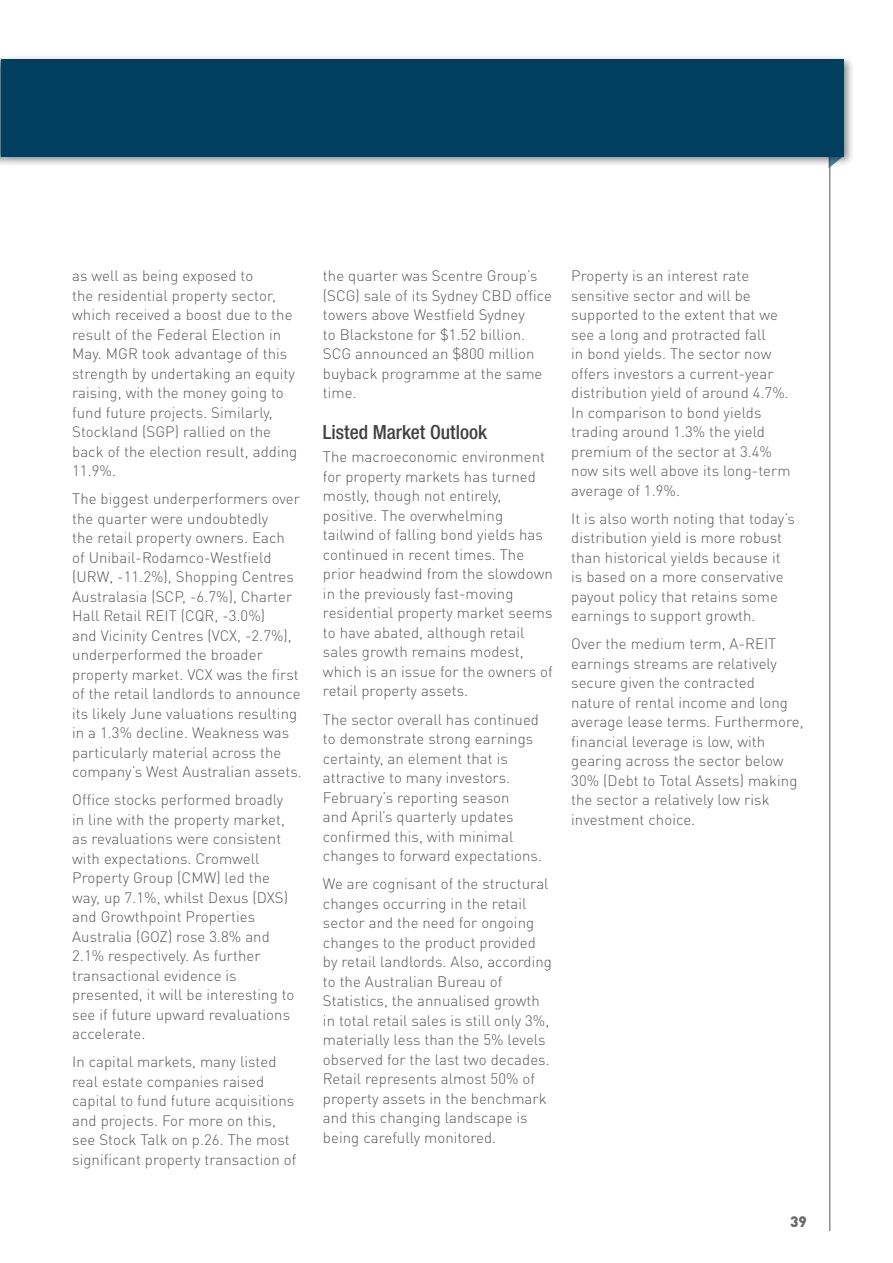
<style>
.page{position:relative;width:893px;height:1263px;background:#fff}
.page>*{position:absolute;margin:0;border:0;box-sizing:border-box;transform-origin:0 0}
.Heading__3_New_Style{font:500 condensed 19.5px "Helvetica Neue LT Std";color:#414042}
.t1{font:300 15px/19.5px "DINOT";letter-spacing:.005em;color:#58595b}
.t2{font:900 15px "DIN";color:#696a6d}
</style>
<div class="page">
<hr style="left:829px;top:64px;width:1px;height:1167px;background:#58595b">
<div style="left:0;top:54px;width:855px;height:113px;background:#000;opacity:.5"></div>
<div style="left:1px;top:59px;width:842px;height:97px;background:#003f5f"></div>
<p class="t1" style="left:72px;top:266px;width:227px">as well as being exposed to<br>the residential property sector, which received a boost due to the result of the Federal Election in<br>May. MGR took advantage of this strength by undertaking an equity raising, with the money going to fund future projects. Similarly,<br>Stockland (SGP) rallied on the back of the election result, adding<br>11.9%.</p>
<p class="t1" style="left:72px;top:489px;width:231px">The biggest underperformers over the quarter were undoubtedly<br>the retail property owners. Each<br>of Unibail-Rodamco-Westfield (URW, -11.2%), Shopping Centres Australasia (SCP, -6.7%), Charter Hall Retail REIT (CQR, -3.0%)<br>and Vicinity Centres (VCX, -2.7%), underperformed the broader property market. VCX was the first of the retail landlords to announce its likely June valuations resulting in a 1.3% decline. Weakness was particularly material across the company’s West Australian assets.</p>
<p class="t1" style="left:72px;top:790px;width:224px">Office stocks performed broadly in line with the property market, as revaluations were consistent with expectations. Cromwell<br>Property Group (CMW) led the way, up 7.1%, whilst Dexus (DXS) and Growthpoint Properties<br>Australia (GOZ) rose 3.8% and<br>2.1% respectively. As further transactional evidence is presented, it will be interesting to see if future upward revaluations accelerate.</p>
<p class="t1" style="left:72px;top:1052px;width:226px">In capital markets, many listed real estate companies raised capital to fund future acquisitions and projects. For more on this, see Stock Talk on p.26. The most significant property transaction of</p>
<p class="t1" style="left:323px;top:266px;width:231px">the quarter was Scentre Group’s (SCG) sale of its Sydney CBD office towers above Westfield Sydney<br>to Blackstone for $1.52 billion.<br>SCG announced an $800 million buyback programme at the same time.</p>
<p class="Heading__3_New_Style" style="left:323px;top:420px;width:166px">Listed Market Outlook</p>
<p class="t1" style="left:323px;top:447px;width:231px">The macroeconomic environment for property markets has turned mostly, though not entirely, positive. The overwhelming tailwind of falling bond yields has continued in recent times. The prior headwind from the slowdown in the previously fast-moving residential property market seems to have abated, although retail sales growth remains modest, which is an issue for the owners of retail property assets.</p>
<p class="t1" style="left:323px;top:709px;width:221px">The sector overall has continued to demonstrate strong earnings certainty, an element that is attractive to many investors.<br>February’s reporting season<br>and April’s quarterly updates confirmed this, with minimal changes to forward expectations.</p>
<p class="t1" style="left:323px;top:874px;width:231px">We are cognisant of the structural changes occurring in the retail sector and the need for ongoing changes to the product provided by retail landlords. Also, according to the Australian Bureau of<br>Statistics, the annualised growth in total retail sales is still only 3%, materially less than the 5% levels observed for the last two decades.<br>Retail represents almost 50% of property assets in the benchmark and this changing landscape is being carefully monitored.</p>
<p class="t1" style="left:571px;top:266px;width:221px">Property is an interest rate sensitive sector and will be supported to the extent that we see a long and protracted fall<br>in bond yields. The sector now offers investors a current-year distribution yield of around 4.7%.<br>In comparison to bond yields trading around 1.3% the yield premium of the sector at 3.4% now sits well above its long-term average of 1.9%.</p>
<p class="t1" style="left:571px;top:508px;width:225px">It is also worth noting that today’s distribution yield is more robust than historical yields because it is based on a more conservative payout policy that retains some earnings to support growth.</p>
<p class="t1" style="left:571px;top:634px;width:234px">Over the medium term, A-REIT earnings streams are relatively secure given the contracted<br>nature of rental income and long average lease terms. Furthermore, financial leverage is low, with gearing across the sector below<br>30% (Debt to Total Assets) making the sector a relatively low risk investment choice.</p>
<p class="t2" style="left:790px;top:1212px;width:18px">39</p>
</div>
